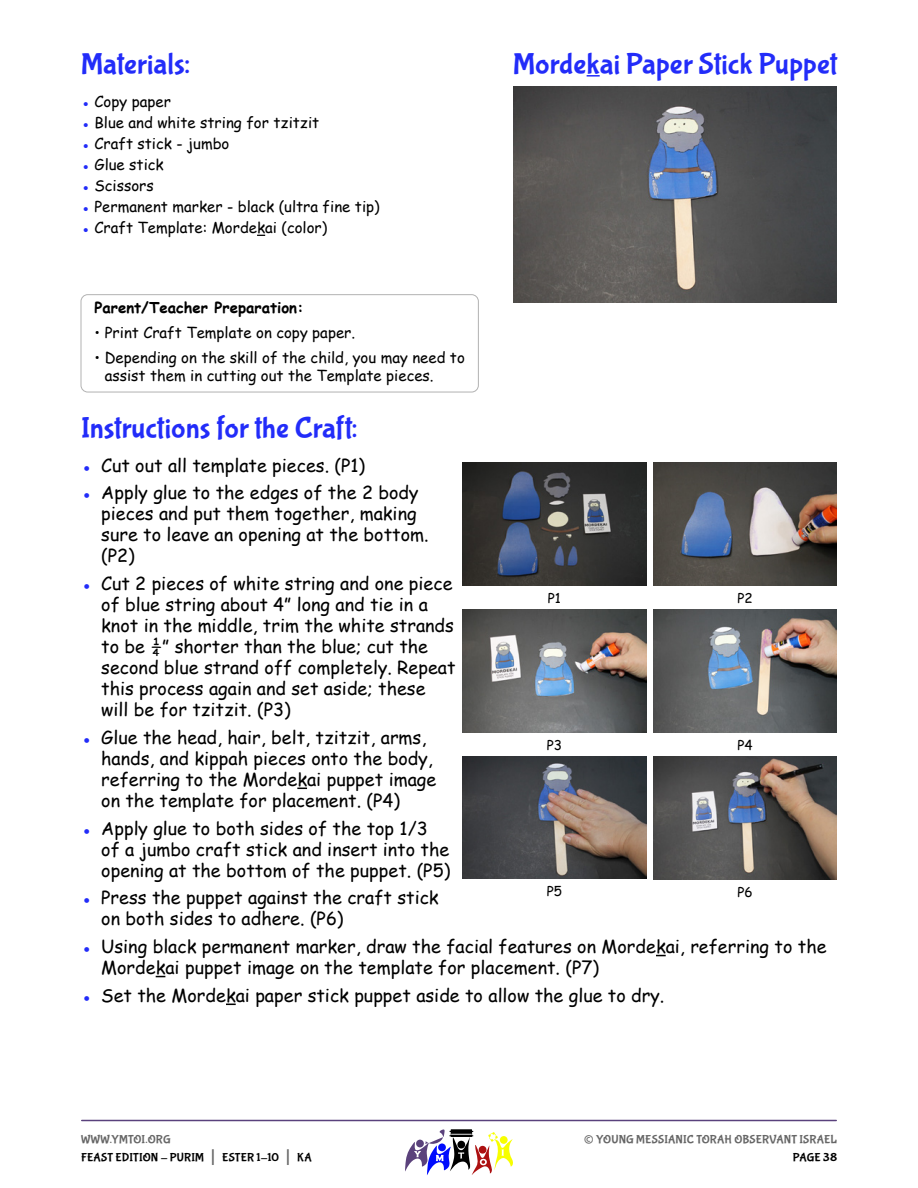
<style>
.page{position:relative;width:918px;height:1188px;background:#fff}
.page>*{position:absolute;margin:0;border:0;box-sizing:border-box;transform-origin:0 0}
.t1{font:30px "Bubblegum Sans";letter-spacing:.005em;color:#222cf9}
.t2{font:27px "Bubblegum Sans";color:#666}
.t3{font:18px/21px "Comic Sans MS";color:#000}
.t4{font:15px/18px "Comic Sans MS";color:#000}
.t5{font:700 15px "Comic Sans MS";color:#000}
.t6{font:13.5px "Comic Sans MS";color:#000}
.t7{font:12px/18px "Bubblegum Sans";letter-spacing:.015em;color:#000}
.t8{font:12px "Bubblegum Sans";letter-spacing:.01em;color:#666}
.s1{color:#222cf9}
.s2{color:#666}
.s3{font-size:21px;color:#666}
</style>
<div class="page">
<hr style="left:82px;top:1120px;width:754px;height:1px;background:#59417c">
<svg style="left:405px;top:1129px;width:108px;height:46px"></svg>
<div style="left:81px;top:294px;width:398px;height:98px;border:1px solid #b2b2b2;border-radius:7px"></div>
<svg style="left:587px;top:75px;width:13px;height:2px"></svg>
<img style="left:513px;top:86px;width:324px;height:216px">
<img style="left:462px;top:463px;width:184px;height:122px">
<img style="left:653px;top:463px;width:184px;height:122px">
<img style="left:653px;top:610px;width:184px;height:122px">
<img style="left:462px;top:610px;width:184px;height:122px">
<img style="left:463px;top:756px;width:183px;height:123px">
<img style="left:653px;top:757px;width:184px;height:122px">
<h1 class="t1" style="left:81px;top:51px;width:111px">Materials:</h1>
<p class="t4" style="left:81px;top:94px;width:91px"><span class="s1">●</span> Copy paper</p>
<p class="t4" style="left:81px;top:115px;width:240px"><span class="s1">●</span> Blue and white string for tzitzit</p>
<p class="t4" style="left:81px;top:136px;width:150px"><span class="s1">●</span> Craft stick - jumbo</p>
<p class="t4" style="left:81px;top:157px;width:84px"><span class="s1">●</span> Glue stick</p>
<p class="t4" style="left:81px;top:178px;width:74px"><span class="s1">●</span> Scissors</p>
<p class="t4" style="left:81px;top:199px;width:300px"><span class="s1">●</span> Permanent marker - black (ultra fine tip)</p>
<p class="t4" style="left:81px;top:220px;width:248px"><span class="s1">●</span> Craft Template: Mordekai (color)</p>
<h1 class="t1" style="left:513px;top:51px;width:325px">Mordekai Paper Stick Puppet</h1>
<p class="t5" style="left:94px;top:301px;width:211px">Parent/Teacher Preparation:</p>
<p class="t4" style="left:94px;top:325px;width:262px">• Print Craft Template on copy paper.</p>
<p class="t4" style="left:105px;top:350px;width:362px;text-indent:-10px">• Depending on the skill of the child, you may need to assist them in cutting out the Template pieces.</p>
<h1 class="t1" style="left:81px;top:415px;width:278px">Instructions for the Craft:</h1>
<p class="t3" style="left:81px;top:457px;width:286px"><span class="s1">●</span> Cut out all template pieces. (P1)</p>
<p class="t3" style="left:101px;top:484px;width:329px;text-indent:-20px"><span class="s1">●</span> Apply glue to the edges of the 2 body pieces and put them together, making sure to leave an opening at the bottom. (P2)</p>
<p class="t3" style="left:101px;top:575px;width:356px;text-indent:-20px"><span class="s1">●</span> Cut 2 pieces of white string and one piece of blue string about 4” long and tie in a knot in the middle, trim the white strands to be ¼” shorter than the blue; cut the second blue strand off completely. Repeat this process again and set aside; these will be for tzitzit. (P3)</p>
<p class="t3" style="left:101px;top:729px;width:337px;text-indent:-20px"><span class="s1">●</span> Glue the head, hair, belt, tzitzit, arms, hands, and kippah pieces onto the body, referring to the Mordekai puppet image on the template for placement. (P4)</p>
<p class="t3" style="left:101px;top:820px;width:351px;text-indent:-20px"><span class="s1">●</span> Apply glue to both sides of the top 1/3 of a jumbo craft stick and insert into the opening at the bottom of the puppet. (P5)</p>
<p class="t3" style="left:101px;top:889px;width:339px;text-indent:-20px"><span class="s1">●</span> Press the puppet against the craft stick on both sides to adhere. (P6)</p>
<p class="t3" style="left:101px;top:938px;width:727px;text-indent:-20px"><span class="s1">●</span> Using black permanent marker, draw the facial features on Mordekai, referring to the<br>Mordekai puppet image on the template for placement. (P7)</p>
<p class="t3" style="left:81px;top:987px;width:585px"><span class="s1">●</span> Set the Mordekai paper stick puppet aside to allow the glue to dry.</p>
<p class="t6" style="left:548px;top:592px;width:15px">P1</p>
<p class="t6" style="left:737px;top:592px;width:17px">P2</p>
<p class="t6" style="left:547px;top:739px;width:17px">P3</p>
<p class="t6" style="left:737px;top:739px;width:17px">P4</p>
<p class="t6" style="left:547px;top:886px;width:17px">P5</p>
<p class="t6" style="left:737px;top:886px;width:17px">P6</p>
<p class="t7" style="left:81px;top:1131px;width:232px"><span class="s2">WWW.YMTOI.ORG<br></span>FEAST EDITION - PURIM <span class="s3">|</span> ESTER 1-10 <span class="s3">|</span> KA</p>
<h2 class="t2" style="left:584px;top:1128px;width:12px">©</h2>
<p class="t8" style="left:596px;top:1134px;width:242px">YOUNG MESSIANIC TORAH OBSERVANT ISRAEL</p>
<p class="t7" style="left:793px;top:1149px;width:46px">PAGE 38</p>
</div>
